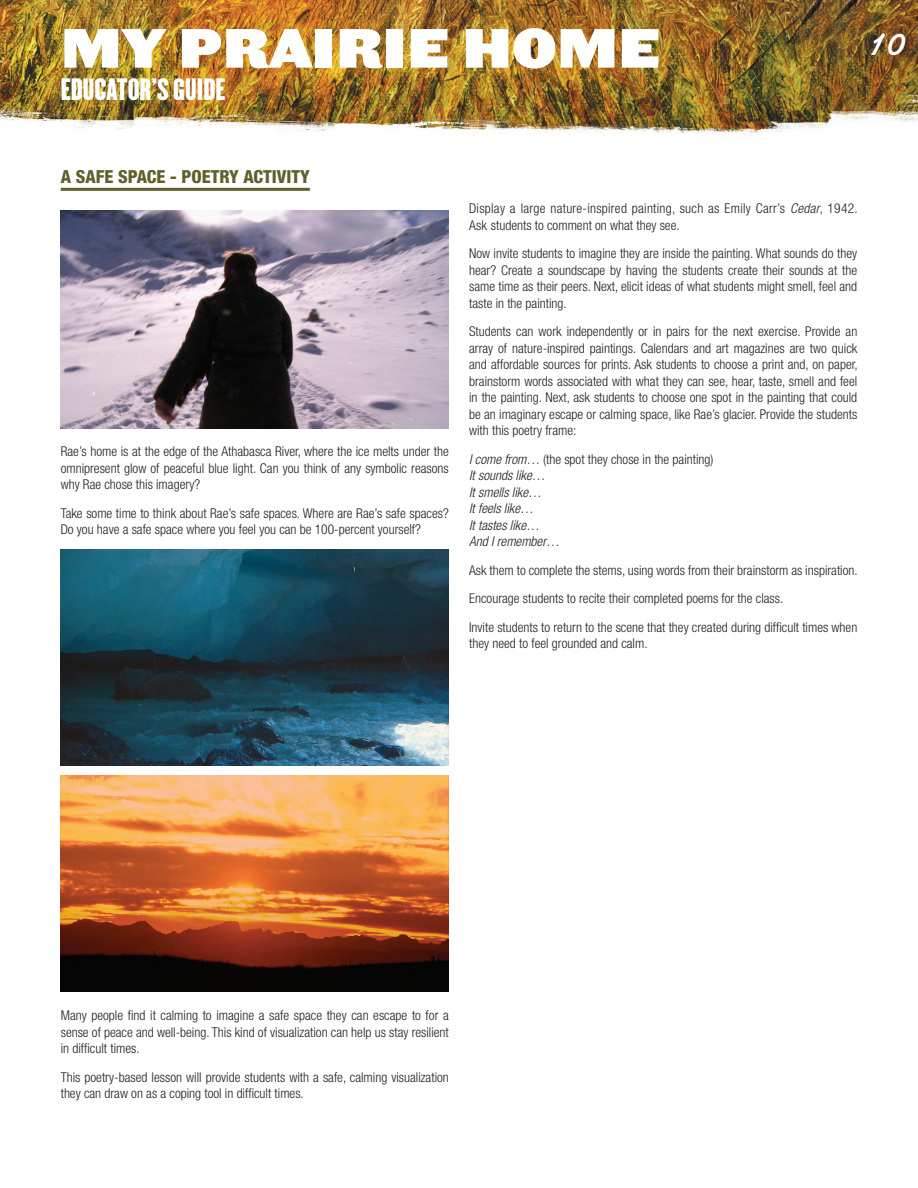
<style>
.page{position:relative;width:918px;height:1188px;background:#fff}
.page>*{position:absolute;margin:0;border:0;box-sizing:border-box;transform-origin:0 0}
.t1{font:52.5px "Leviathan HTF Black";color:#fff}
.t2{font:700 37.5px "Kaufmann";color:#fff}
.t3{font:27px "Champion HTF Lightweight";color:#fff}
.t4{font:800 condensed 18px "Helvetica Neue";color:#5f602b}
.t5{font:300 condensed 13.5px/16.5px "Helvetica Neue";color:#231f20;text-align:justify}
.t6{font:italic 300 condensed 13.5px/16.5px "Helvetica Neue";color:#231f20}
.t7{font:300 condensed 13.5px/16.5px "Helvetica Neue";letter-spacing:.02em;color:#231f20}
.s1{font-style:italic}
.s2{font-style:normal}
</style>
<div class="page">
<img style="left:0;top:0;width:918px;height:134px">
<hr style="left:61px;top:188px;width:249px;height:3px;background:#5f602b">
<img style="left:61px;top:211px;width:388px;height:218px">
<img style="left:61px;top:550px;width:388px;height:216px">
<img style="left:61px;top:775px;width:387px;height:216px">
<h1 class="t1" style="left:61px;top:13px;width:601px">MY PRAIRIE HOME</h1>
<h3 class="t3" style="left:61px;top:72px;width:166px">EDUCATOR’S GUIDE</h3>
<h2 class="t2" style="left:870px;top:20px;width:38px">10</h2>
<h3 class="t4" style="left:61px;top:166px;width:251px">A SAFE SPACE - POETRY ACTIVITY</h3>
<p class="t5" style="left:61px;top:443px;width:390px">Rae’s home is at the edge of the Athabasca River, where the ice melts under the omnipresent glow of peaceful blue light. Can you think of any symbolic reasons why Rae chose this imagery?</p>
<p class="t5" style="left:61px;top:505px;width:390px">Take some time to think about Rae’s safe spaces. Where are Rae’s safe spaces?<br>Do you have a safe space where you feel you can be 100-percent yourself?</p>
<p class="t7" style="left:469px;top:200px;width:390px">Display a large nature-inspired painting, such as Emily Carr’s <span class="s1">Cedar</span>, 1942.<br>Ask students to comment on what they see.</p>
<p class="t5" style="left:469px;top:245px;width:390px">Now invite students to imagine they are inside the painting. What sounds do they hear? Create a soundscape by having the students create their sounds at the same time as their peers. Next, elicit ideas of what students might smell, feel and taste in the painting.</p>
<p class="t5" style="left:469px;top:323px;width:390px">Students can work independently or in pairs for the next exercise. Provide an array of nature-inspired paintings. Calendars and art magazines are two quick and affordable sources for prints. Ask students to choose a print and, on paper, brainstorm words associated with what they can see, hear, taste, smell and feel in the painting. Next, ask students to choose one spot in the painting that could be an imaginary escape or calming space, like Rae’s glacier. Provide the students with this poetry frame:</p>
<p class="t6" style="left:469px;top:451px;width:246px">I come from… <span class="s2">(the spot they chose in the painting)<br></span>It sounds like…<br>It smells like…<br>It feels like…<br>It tastes like…<br>And I remember…</p>
<p class="t5" style="left:469px;top:556px;width:390px;line-height:28.5px;text-align:left">Ask them to complete the stems, using words from their brainstorm as inspiration.<br>Encourage students to recite their completed poems for the class.<br>Invite students to return to the scene that they created during difficult times when</p>
<p class="t5" style="left:469px;top:635px;width:180px">they need to feel grounded and calm.</p>
<p class="t5" style="left:61px;top:1007px;width:390px">Many people find it calming to imagine a safe space they can escape to for a sense of peace and well-being. This kind of visualization can help us stay resilient in difficult times.</p>
<p class="t5" style="left:61px;top:1069px;width:390px">This poetry-based lesson will provide students with a safe, calming visualization they can draw on as a coping tool in difficult times.</p>
</div>
